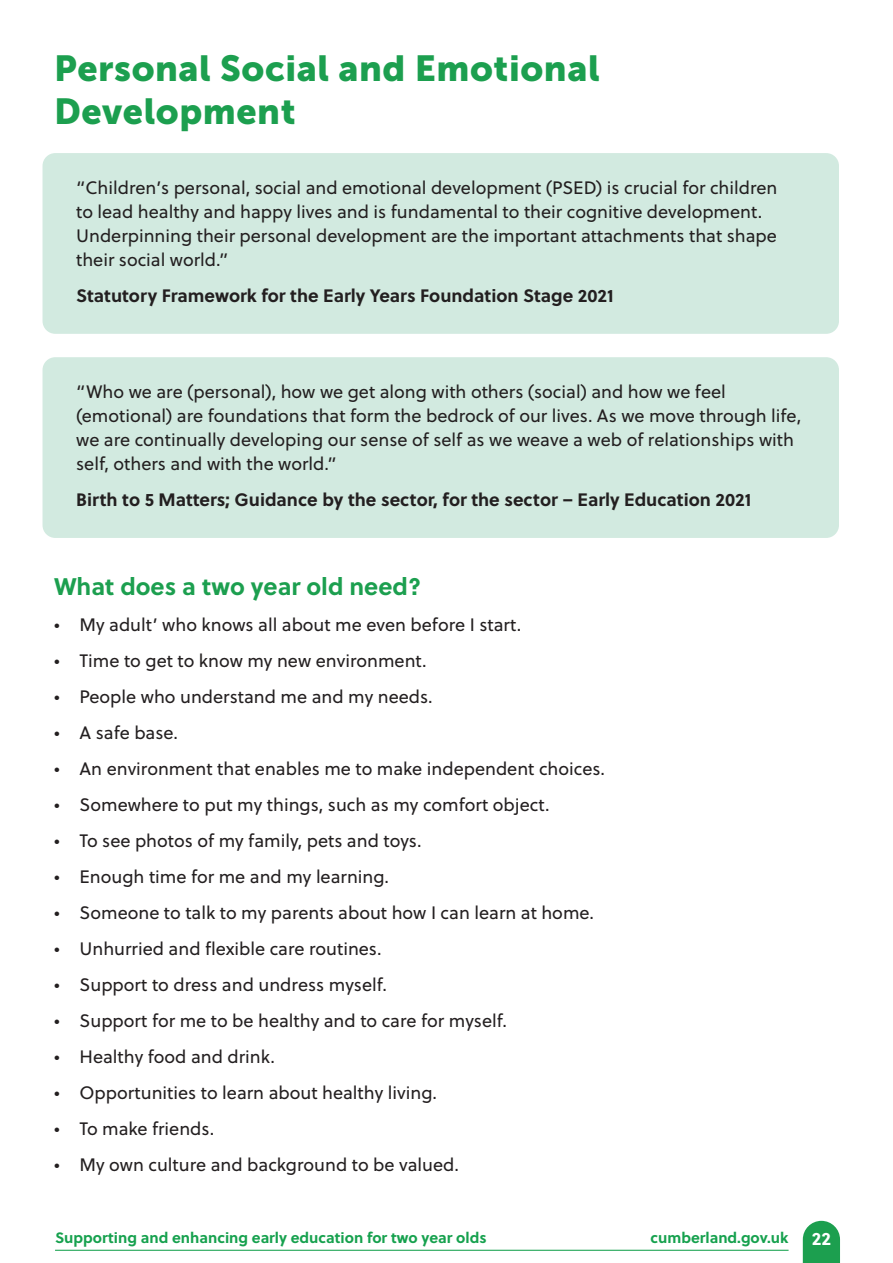
<style>
.page{position:relative;width:893px;height:1263px;background:#fff}
.page>*{position:absolute;margin:0;border:0;box-sizing:border-box;transform-origin:0 0}
.t1{font:36px/43.2px "Museo Sans 900";letter-spacing:.015em;color:#1c9f4f}
.t2{font:700 24px "Soleil";color:#1c9f4f}
.t3{font:18px/24px "Soleil";color:#231f20}
.t4{font:700 18px "Soleil";color:#231f20}
.t5{font:700 18px "Soleil";color:#fff}
.t6{font:700 15px "Soleil";color:#16a14e}
</style>
<div class="page">
<hr style="left:55px;top:1250px;width:734px;height:1px;background:#16a14e">
<svg style="left:803px;top:1221px;width:37px;height:42px;background:#30a75e"></svg>
<div style="left:43px;top:153px;width:796px;height:181px;background:#d2eae0;border-radius:13px"></div>
<div style="left:43px;top:357px;width:796px;height:181px;background:#d2eae0;border-radius:13px"></div>
<p class="t1" style="left:54px;top:47px;width:547px">Personal Social and Emotional<br>Development</p>
<p class="t3" style="left:76px;top:175px;width:703px">“Children’s personal, social and emotional development (PSED) is crucial for children to lead healthy and happy lives and is fundamental to their cognitive development.<br>Underpinning their personal development are the important attachments that shape their social world.”</p>
<p class="t4" style="left:76px;top:282px;width:539px">Statutory Framework for the Early Years Foundation Stage 2021</p>
<p class="t3" style="left:76px;top:380px;width:727px">“Who we are (personal), how we get along with others (social) and how we feel (emotional) are foundations that form the bedrock of our lives. As we move through life, we are continually developing our sense of self as we weave a web of relationships with self, others and with the world.”</p>
<p class="t4" style="left:76px;top:486px;width:676px">Birth to 5 Matters; Guidance by the sector, for the sector – Early Education 2021</p>
<p class="t2" style="left:54px;top:568px;width:369px">What does a two year old need?</p>
<p class="t3" style="left:54px;top:612px;width:469px">• My adult’ who knows all about me even before I start.</p>
<p class="t3" style="left:54px;top:648px;width:374px">• Time to get to know my new environment.</p>
<p class="t3" style="left:54px;top:684px;width:380px">• People who understand me and my needs.</p>
<p class="t3" style="left:54px;top:720px;width:126px">• A safe base.</p>
<p class="t3" style="left:54px;top:756px;width:553px">• An environment that enables me to make independent choices.</p>
<p class="t3" style="left:54px;top:792px;width:497px">• Somewhere to put my things, such as my comfort object.</p>
<p class="t3" style="left:54px;top:828px;width:369px">• To see photos of my family, pets and toys.</p>
<p class="t3" style="left:54px;top:864px;width:337px">• Enough time for me and my learning.</p>
<p class="t3" style="left:54px;top:900px;width:542px">• Someone to talk to my parents about how I can learn at home.</p>
<p class="t3" style="left:54px;top:936px;width:329px">• Unhurried and flexible care routines.</p>
<p class="t3" style="left:54px;top:972px;width:334px">• Support to dress and undress myself.</p>
<p class="t3" style="left:54px;top:1008px;width:454px">• Support for me to be healthy and to care for myself.</p>
<p class="t3" style="left:54px;top:1044px;width:222px">• Healthy food and drink.</p>
<p class="t3" style="left:54px;top:1080px;width:384px">• Opportunities to learn about healthy living.</p>
<p class="t3" style="left:54px;top:1116px;width:162px">• To make friends.</p>
<p class="t3" style="left:54px;top:1152px;width:406px">• My own culture and background to be valued.</p>
<p class="t6" style="left:55px;top:1226px;width:433px">Supporting and enhancing early education for two year olds</p>
<p class="t6" style="left:651px;top:1226px;width:139px">cumberland.gov.uk</p>
<p class="t5" style="left:812px;top:1225px;width:20px">22</p>
</div>
